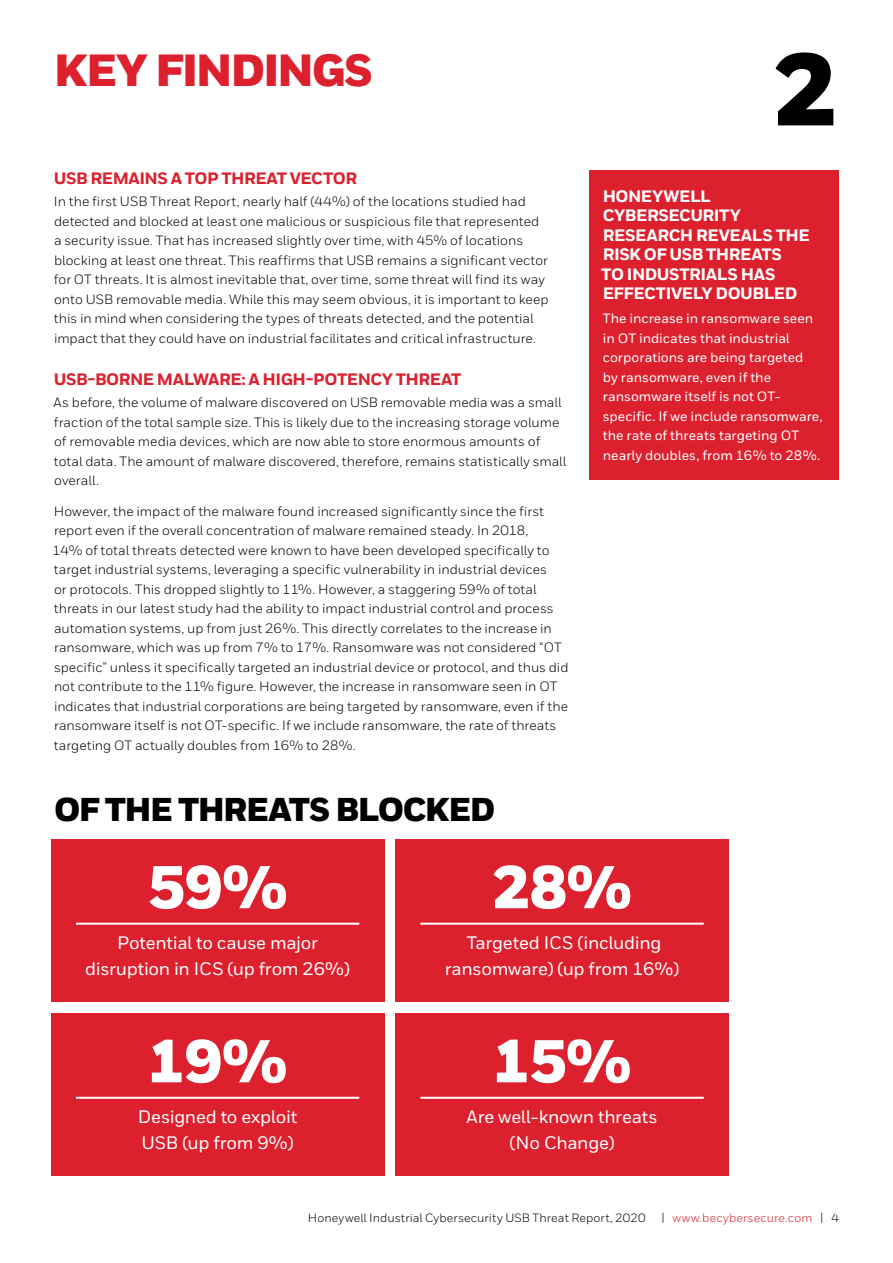
<style>
.page{position:relative;width:893px;height:1263px;background:#fff}
.page>*{position:absolute;margin:0;border:0;box-sizing:border-box;transform-origin:0 0}
.t1{font:900 102px "Honeywell Sans";color:#000}
.t2{font:900 60.15px "Honeywell Sans";letter-spacing:-.015em;color:#fff}
.t3{font:900 45px "Honeywell Sans";letter-spacing:-.05em;color:#dc202e}
.t4{font:900 33px "Honeywell Sans";letter-spacing:-.045em;color:#000}
.t5{font:500 18px/26.1px "Honeywell Sans";letter-spacing:-.015em;color:#fff;text-align:center}
.t6{font:800 16.5px/19.5px "Honeywell Sans";letter-spacing:-.03em;color:#fff}
.t7{font:800 16.5px "Honeywell Sans";letter-spacing:-.03em;color:#dc202e}
.t8{font:13.5px/19.5px "Honeywell Sans";color:#000}
.t9{font:500 13.5px/19.5px "Honeywell Sans";color:#fff}
.t10{font:12px "Honeywell Sans";letter-spacing:.01em;color:#000}
.t11{font:12px "Honeywell Sans";letter-spacing:.01em;color:#dc202e}
.s1{color:#000}
</style>
<div class="page">
<div style="left:589px;top:170px;width:250px;height:310px;background:#dc202e"></div>
<div style="left:51px;top:839px;width:334px;height:163px;background:#dc202e"></div>
<hr style="left:76px;top:923px;width:283px;height:2px;background:#fff">
<div style="left:395px;top:839px;width:334px;height:163px;background:#dc202e"></div>
<hr style="left:420px;top:923px;width:284px;height:2px;background:#fff">
<div style="left:51px;top:1013px;width:334px;height:163px;background:#dc202e"></div>
<hr style="left:76px;top:1097px;width:283px;height:2px;background:#fff">
<div style="left:395px;top:1013px;width:334px;height:163px;background:#dc202e"></div>
<hr style="left:420px;top:1097px;width:284px;height:2px;background:#fff">
<h3 class="t3" style="left:54px;top:42px;width:321px">KEY FINDINGS</h3>
<p class="t7" style="left:54px;top:168px;width:305px">USB REMAINS A TOP THREAT VECTOR</p>
<p class="t8" style="left:54px;top:192px;width:496px">In the first USB Threat Report, nearly half (44%) of the locations studied had detected and blocked at least one malicious or suspicious file that represented a security issue. That has increased slightly over time, with 45% of locations blocking at least one threat. This reaffirms that USB remains a significant vector for OT threats. It is almost inevitable that, over time, some threat will find its way onto USB removable media. While this may seem obvious, it is important to keep this in mind when considering the types of threats detected, and the potential impact that they could have on industrial facilitates and critical infrastructure.</p>
<p class="t7" style="left:54px;top:369px;width:409px">USB-BORNE MALWARE: A HIGH-POTENCY THREAT</p>
<p class="t8" style="left:54px;top:393px;width:514px">As before, the volume of malware discovered on USB removable media was a small fraction of the total sample size. This is likely due to the increasing storage volume of removable media devices, which are now able to store enormous amounts of total data. The amount of malware discovered, therefore, remains statistically small overall.</p>
<p class="t8" style="left:52px;top:501px;width:518px">However, the impact of the malware found increased significantly since the first report even if the overall concentration of malware remained steady. In 2018,<br>14% of total threats detected were known to have been developed specifically to target industrial systems, leveraging a specific vulnerability in industrial devices<br>or protocols. This dropped slightly to 11%. However, a staggering 59% of total threats in our latest study had the ability to impact industrial control and process automation systems, up from just 26%. This directly correlates to the increase in ransomware, which was up from 7% to 17%. Ransomware was not considered “OT specific” unless it specifically targeted an industrial device or protocol, and thus did not contribute to the 11% figure. However, the increase in ransomware seen in OT indicates that industrial corporations are being targeted by ransomware, even if the ransomware itself is not OT-specific. If we include ransomware, the rate of threats targeting OT actually doubles from 16% to 28%.</p>
<h3 class="t4" style="left:54px;top:789px;width:443px">OF THE THREATS BLOCKED</h3>
<h1 class="t1" style="left:773px;top:27px;width:65px">2</h1>
<p class="t6" style="left:601px;top:187px;width:210px">HONEYWELL<br>CYBERSECURITY<br>RESEARCH REVEALS THE<br>RISK OF USB THREATS<br>TO INDUSTRIALS HAS<br>EFFECTIVELY DOUBLED</p>
<p class="t9" style="left:603px;top:309px;width:221px">The increase in ransomware seen in OT indicates that industrial corporations are being targeted<br>by ransomware, even if the ransomware itself is not OT&shy;specific. If we include ransomware, the rate of threats targeting OT nearly doubles, from 16% to 28%.</p>
<h2 class="t2" style="left:148px;top:850px;width:142px">59%</h2>
<h3 class="t5" style="left:85px;top:930px;width:266px">Potential to cause major disruption in ICS (up from 26%)</h3>
<h2 class="t2" style="left:148px;top:1024px;width:141px">19%</h2>
<h3 class="t5" style="left:138px;top:1104px;width:161px;text-align:left">Designed to exploit<br>USB (up from 9%)</h3>
<h2 class="t2" style="left:492px;top:850px;width:141px">28%</h2>
<h3 class="t5" style="left:445px;top:930px;width:236px">Targeted ICS (including ransomware) (up from 16%)</h3>
<h2 class="t2" style="left:493px;top:1024px;width:140px">15%</h2>
<h3 class="t5" style="left:466px;top:1104px;width:193px">Are well-known threats (No Change)</h3>
<p class="t10" style="left:308px;top:1211px;width:339px">Honeywell Industrial Cybersecurity USB Threat Report, 2020</p>
<p class="t11" style="left:661px;top:1211px;width:179px"><span class="s1">|</span> www.becybersecure.com <span class="s1">| 4</span></p>
</div>
